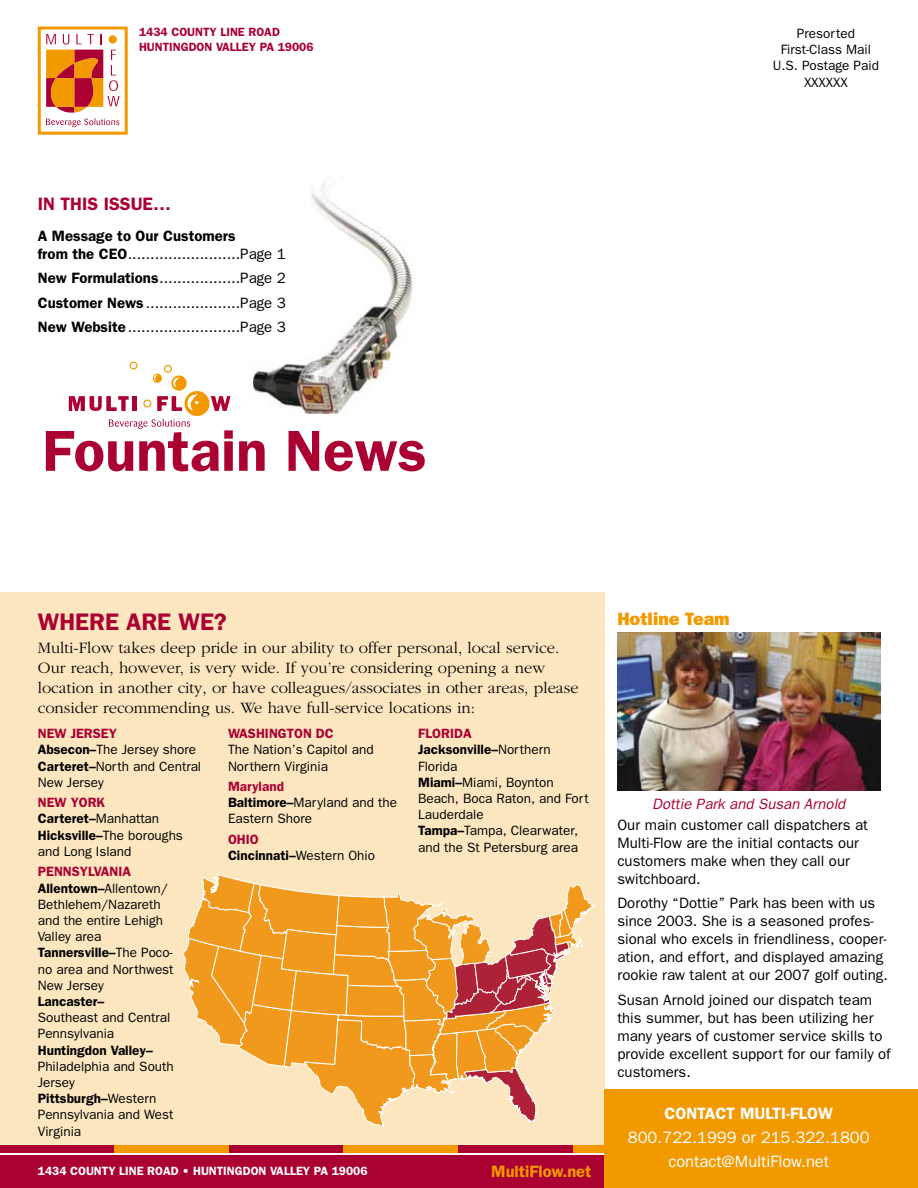
<style>
.page{position:relative;width:918px;height:1188px;background:#fff}
.page>*{position:absolute;margin:0;border:0;box-sizing:border-box;transform-origin:0 0}
.t1{font:600 58.05px "Franklin Gothic";color:#ab0132}
.t2{font:600 24px "Franklin Gothic";color:#ab0132}
.t3{font:600 18px "Franklin Gothic";color:#ab0132}
.t4{font:800 18px "Franklin Gothic";color:#f39900}
.t5{font:300 16.5px/19.8px "Garamond";color:#000}
.t6{font:16.5px/24.2px "Franklin Gothic";color:#fff;text-align:center}
.t7{font:600 16.5px "Franklin Gothic";color:#fff}
.t8{font:600 16.5px "Franklin Gothic";color:#f39900}
.t9{font:15px/18px "Franklin Gothic";color:#000}
.t10{font:600 15px/18px "Franklin Gothic";color:#000}
.t11{font:italic 15px "Franklin Gothic";color:#ab0132}
.t12{font:13.5px/16.2px "Franklin Gothic";color:#000}
.t13{font:600 13.5px/16.2px "Franklin Gothic";color:#000}
.t14{font:600 13.5px "Franklin Gothic";color:#ab0132}
.t15{font:600 12px "Franklin Gothic";color:#fff}
.t16{font:600 12px/14.4px "Franklin Gothic";color:#ab0132}
.s1{font-weight:400}
.s2{font-weight:600}
.s3{font-weight:600;color:#ab0132}
.s4{color:#ab0132}
</style>
<div class="page">
<div style="left:38px;top:27px;width:90px;height:108px;border:3px solid #f39900"></div>
<svg style="left:46px;top:34px;width:10px;height:10px"></svg>
<svg style="left:63px;top:34px;width:6px;height:10px"></svg>
<svg style="left:76px;top:34px;width:18px;height:10px"></svg>
<div style="left:109px;top:35px;width:8px;height:9px;background:#f39900;border-radius:50%"></div>
<svg style="left:46px;top:50px;width:74px;height:77px"></svg>
<img style="left:617px;top:633px;width:263px;height:157px">
<div style="left:0;top:1156px;width:609px;height:32px;background:#ab0132"></div>
<div style="left:0;top:592px;width:605px;height:556px;background:#fce6bf"></div>
<div style="left:0;top:1146px;width:115px;height:7px;background:#ab0132"></div>
<div style="left:115px;top:1146px;width:115px;height:7px;background:#f39900"></div>
<div style="left:229px;top:1146px;width:116px;height:7px;background:#ab0132"></div>
<div style="left:344px;top:1146px;width:115px;height:7px;background:#f39900"></div>
<div style="left:459px;top:1146px;width:115px;height:7px;background:#ab0132"></div>
<div style="left:573px;top:1146px;width:115px;height:7px;background:#f39900"></div>
<svg style="left:183px;top:874px;width:412px;height:253px"></svg>
<div style="left:605px;top:1089px;width:313px;height:99px;background:#f39900"></div>
<img style="left:252px;top:182px;width:162px;height:231px">
<svg style="left:69px;top:396px;width:60px;height:15px"></svg>
<div style="left:132px;top:396px;width:5px;height:15px;background:#ab0132"></div>
<div style="left:185px;top:391px;width:24px;height:25px;background:#f39900;border-radius:50%"></div>
<svg style="left:157px;top:394px;width:42px;height:18px"></svg>
<svg style="left:143px;top:399px;width:8px;height:8px"></svg>
<svg style="left:211px;top:396px;width:20px;height:15px"></svg>
<svg style="left:171px;top:375px;width:16px;height:16px"></svg>
<div style="left:153px;top:374px;width:9px;height:9px;background:#f39900;border-radius:50%"></div>
<svg style="left:154px;top:375px;width:4px;height:6px"></svg>
<svg style="left:164px;top:365px;width:16px;height:23px"></svg>
<svg style="left:130px;top:362px;width:8px;height:7px"></svg>
<svg style="left:109px;top:419px;width:81px;height:10px"></svg>
<p class="t16" style="left:139px;top:25px;width:176px">1434 COUNTY LINE ROAD<br>HUNTINGDON VALLEY PA 19006</p>
<h3 class="t3" style="left:38px;top:193px;width:33px">In this</h3>
<h3 class="t3" style="left:104px;top:193px;width:18px">Issue</h3>
<h3 class="t3" style="left:153px;top:193px;width:19px">…</h3>
<p class="t10" style="left:38px;top:226px;width:250px">A Message to Our Customers<br>from the CEO<span class="s1">.........................Page 1</span></p>
<p class="t9" style="left:38px;top:265px;width:250px;line-height:24.5px;text-align:justify"><span class="s2">New Formulations</span>..................Page 2<br><span class="s2">Customer News</span> .....................Page 3<br><span class="s2">New Website</span>.........................Page 3</p>
<h1 class="t1" style="left:42px;top:417px;width:386px">Fountain News</h1>
<p class="t12" style="left:773px;top:25px;width:108px;text-align:center">Presorted<br>First-Class Mail<br>U.S. Postage Paid<br>XXXXXX</p>
<h2 class="t2" style="left:38px;top:607px;width:37px">Where</h2>
<h2 class="t2" style="left:126px;top:607px;width:102px">Are We?</h2>
<p class="t5" style="left:38px;top:638px;width:542px">Multi-Flow takes deep pride in our ability to offer personal, local service.<br>Our reach, however, is very wide. If you’re considering opening a new location in another city, or have colleagues/associates in other areas, please consider recommending us. We have full-service locations in:</p>
<p class="t12" style="left:38px;top:725px;width:165px"><span class="s3">NEW JERSEY<br></span><span class="s2">Absecon–</span>The Jersey shore<br><span class="s2">Carteret–</span>North and Central<br>New Jersey</p>
<p class="t12" style="left:38px;top:794px;width:147px"><span class="s3">NEW YORK<br></span><span class="s2">Carteret–</span>Manhattan<br><span class="s2">Hicksville–</span>The boroughs and Long Island</p>
<p class="t12" style="left:38px;top:863px;width:137px"><span class="s3">PENNSYLVANIA<br></span><span class="s2">Allentown–</span>Allentown/<br>Bethlehem/Nazareth and the entire Lehigh<br>Valley area<br><span class="s2">Tannersville–</span>The Poco&shy;no area and Northwest<br>New Jersey</p>
<p class="t13" style="left:38px;top:993px;width:68px">Lancaster–</p>
<p class="t12" style="left:38px;top:1009px;width:134px">Southeast and Central<br>Pennsylvania</p>
<p class="t13" style="left:38px;top:1041px;width:117px">Huntingdon Valley–</p>
<p class="t12" style="left:38px;top:1058px;width:138px">Philadelphia and South<br>Jersey<br><span class="s2">Pittsburgh–</span>Western<br>Pennsylvania and West<br>Virginia</p>
<p class="t14" style="left:228px;top:726px;width:107px">WASHINGTON DC</p>
<p class="t12" style="left:228px;top:741px;width:147px">The Nation’s Capitol and<br>Northern Virginia</p>
<p class="t12" style="left:228px;top:778px;width:171px"><span class="s3">Maryland<br></span><span class="s2">Baltimore–</span>Maryland and the<br>Eastern Shore</p>
<p class="t13" style="left:228px;top:831px;width:149px"><span class="s4">OHIO<br></span>Cincinnati–<span class="s1">Western Ohio</span></p>
<p class="t12" style="left:418px;top:725px;width:172px"><span class="s3">FLORIDA<br></span><span class="s2">Jacksonville–</span>Northern<br>Florida<br><span class="s2">Miami–</span>Miami, Boynton<br>Beach, Boca Raton, and Fort<br>Lauderdale<br><span class="s2">Tampa–</span>Tampa, Clearwater, and the St Petersburg area</p>
<p class="t15" style="left:38px;top:1164px;width:331px">1434 COUNTY LINE ROAD • HUNTINGDON VALLEY PA 19006</p>
<p class="t8" style="left:491px;top:1161px;width:102px">MultiFlow.net</p>
<h3 class="t4" style="left:617px;top:608px;width:114px">Hotline Team</h3>
<p class="t11" style="left:652px;top:795px;width:195px">Dottie Park and Susan Arnold</p>
<p class="t9" style="left:617px;top:816px;width:252px">Our main customer call dispatchers at<br>Multi-Flow are the initial contacts our customers make when they call our switchboard.</p>
<p class="t9" style="left:617px;top:894px;width:272px">Dorothy “Dottie” Park has been with us since 2003. She is a seasoned profes&shy;sional who excels in friendliness, cooper&shy;ation, and effort, and displayed amazing rookie raw talent at our 2007 golf outing.</p>
<p class="t9" style="left:617px;top:991px;width:275px">Susan Arnold joined our dispatch team this summer, but has been utilizing her many years of customer service skills to provide excellent support for our family of customers.</p>
<p class="t7" style="left:665px;top:1104px;width:22px">Contact</p>
<p class="t7" style="left:740px;top:1104px;width:23px">Multi</p>
<p class="t7" style="left:786px;top:1104px;width:16px">-flow</p>
<p class="t6" style="left:628px;top:1125px;width:243px">800.722.1999 or 215.322.1800 contact@MultiFlow.net</p>
</div>
